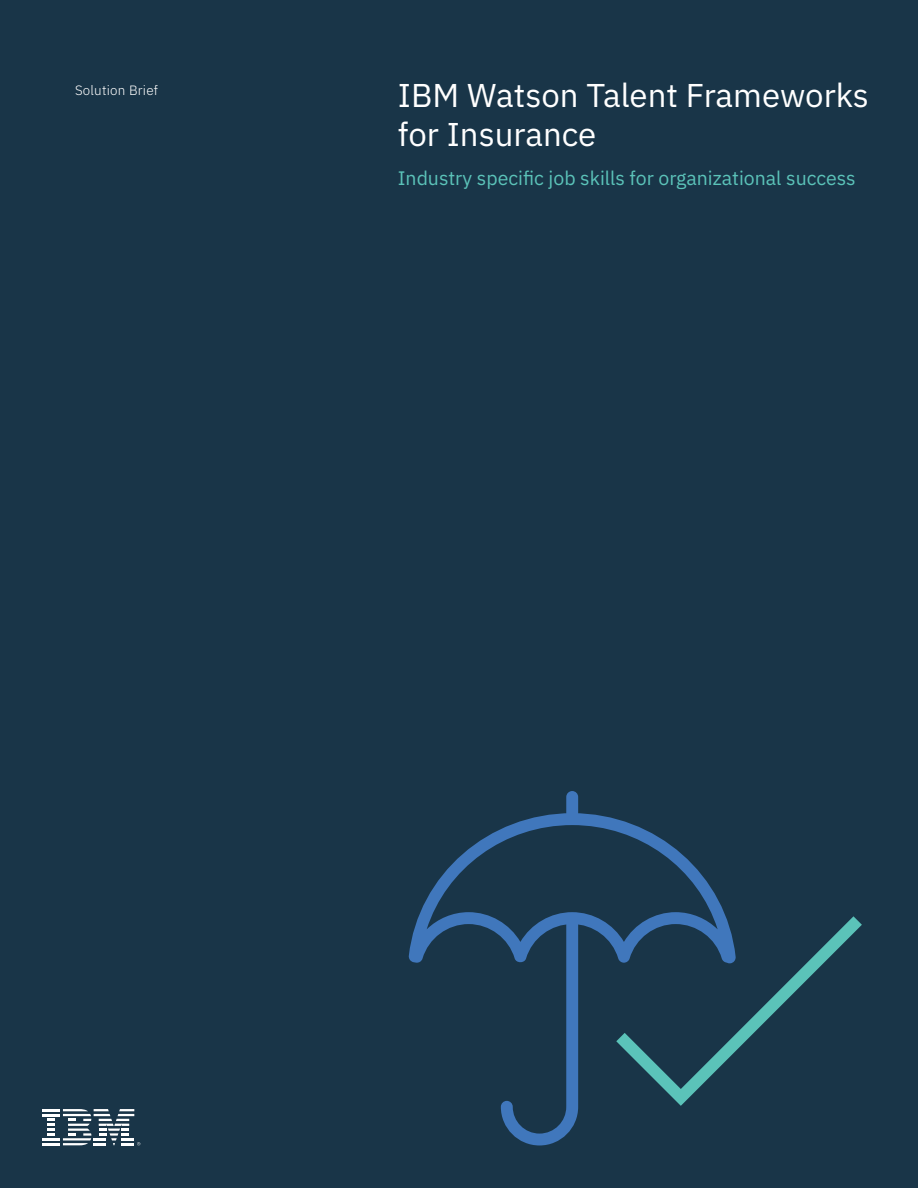
<style>
.page{position:relative;width:918px;height:1188px;background:#193548}
.page>*{position:absolute;margin:0;border:0;box-sizing:border-box;transform-origin:0 0}
.t1{font:33px/39.6px "IBM Plex Sans";color:#fff}
.t2{font:19.5px "IBM Plex Sans";color:#5bc3b9}
.t3{font:300 13.5px "IBM Plex Sans";letter-spacing:.015em;color:#fff}
</style>
<div class="page">
<svg style="left:43px;top:1109px;width:97px;height:36px"></svg>
<svg style="left:408px;top:813px;width:318px;height:150px"></svg>
<svg style="left:501px;top:915px;width:77px;height:230px"></svg>
<div style="left:566px;top:791px;width:12px;height:33px;background:#4077bc;border-radius:6px"></div>
<svg style="left:616px;top:916px;width:246px;height:190px"></svg>
<p class="t3" style="left:75px;top:80px;width:85px">Solution Brief</p>
<h1 class="t1" style="left:398px;top:72px;width:473px">IBM Watson Talent Frameworks for Insurance</h1>
<p class="t2" style="left:398px;top:164px;width:459px">Industry specific job skills for organizational success</p>
</div>
